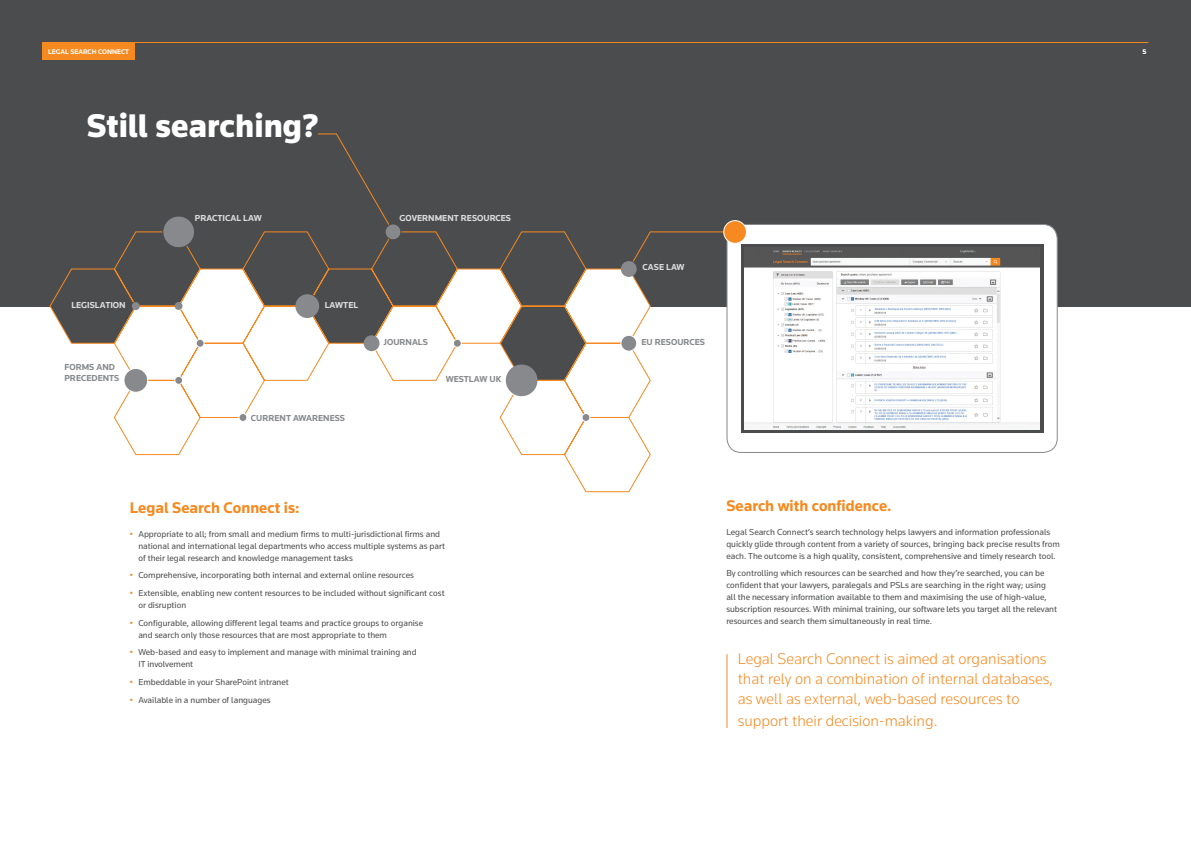
<style>
.page{position:relative;width:1191px;height:842px;background:#fff}
.page>*{position:absolute;margin:0;border:0;box-sizing:border-box;transform-origin:0 0}
.t1{font:900 34px "Knowledge";color:#fff}
.Sub_head_intro_text{font:300 16px/20px "Knowledge";color:#f6891f}
.Heading_One{font:700 16px "Knowledge";color:#f6891f}
.Body_text{font:9px/12px "Knowledge";color:#4b4c4d}
.Body_text-2{font:700 9px/11px "Knowledge";color:#87898c}
.Body_text-3{font:700 9px "Knowledge";color:#dcdddf}
.Body_text-4{font:700 7px "Knowledge";color:#fff}
.Body_text-5{font:900 7px "Knowledge";color:#fff}
.s1{color:#f6891f}
</style>
<div class="page">
<div style="left:0;top:0;width:1191px;height:306px;background:#4b4c4d"></div>
<hr style="left:43px;top:42px;width:1105px;height:1px;background:#f6891f">
<div style="left:43px;top:43px;width:92px;height:17px;background:#f6891f"></div>
<hr style="left:726px;top:654px;width:1px;height:74px;background:#f6891f">
<div style="left:727px;top:224px;width:330px;height:228px;background:#fff;border-radius:14px"></div>
<div style="left:726px;top:224px;width:331px;height:229px;border:1px solid #87898c;border-radius:14px"></div>
<svg style="left:741px;top:244px;width:302px;height:189px;fill:#4b4c4d"></svg>
<img style="left:745px;top:247px;width:294px;height:182px">
<svg style="left:49px;top:231px;width:686px;height:261px"></svg>
<svg style="left:318px;top:133px;width:71px;height:100px"></svg>
<div style="left:124px;top:368px;width:24px;height:24px;background:#87898c;border-radius:50%"></div>
<div style="left:123px;top:368px;width:25px;height:25px;border:1px solid #fff;border-radius:50%"></div>
<div style="left:175px;top:376px;width:8px;height:8px;background:#87898c;border-radius:50%"></div>
<div style="left:174px;top:376px;width:9px;height:9px;border:1px solid #fff;border-radius:50%"></div>
<div style="left:239px;top:413px;width:8px;height:8px;background:#87898c;border-radius:50%"></div>
<div style="left:239px;top:413px;width:8px;height:9px;border:1px solid #fff;border-radius:50%"></div>
<div style="left:163px;top:216px;width:31px;height:32px;background:#87898c;border-radius:50%"></div>
<div style="left:162px;top:216px;width:33px;height:32px;border:1px solid #4b4c4d;border-radius:50%"></div>
<div style="left:196px;top:339px;width:8px;height:8px;background:#87898c;border-radius:50%"></div>
<div style="left:196px;top:339px;width:8px;height:9px;border:1px solid #fff;border-radius:50%"></div>
<svg style="left:307px;top:269px;width:86px;height:74px"></svg>
<div style="left:295px;top:294px;width:24px;height:24px;background:#87898c;border-radius:50%"></div>
<div style="left:385px;top:224px;width:16px;height:16px;background:#87898c;border-radius:50%"></div>
<div style="left:384px;top:223px;width:17px;height:17px;border:1px solid #4b4c4d;border-radius:50%"></div>
<div style="left:621px;top:335px;width:15px;height:16px;background:#87898c;border-radius:50%"></div>
<div style="left:620px;top:335px;width:17px;height:16px;border:1px solid #fff;border-radius:50%"></div>
<div style="left:453px;top:339px;width:8px;height:8px;background:#87898c;border-radius:50%"></div>
<div style="left:453px;top:339px;width:9px;height:9px;border:1px solid #fff;border-radius:50%"></div>
<div style="left:582px;top:413px;width:8px;height:8px;background:#87898c;border-radius:50%"></div>
<div style="left:581px;top:413px;width:9px;height:9px;border:1px solid #fff;border-radius:50%"></div>
<div style="left:506px;top:364px;width:31px;height:32px;background:#87898c;border-radius:50%"></div>
<div style="left:621px;top:261px;width:15px;height:16px;background:#87898c;border-radius:50%"></div>
<div style="left:364px;top:335px;width:15px;height:16px;background:#87898c;border-radius:50%"></div>
<svg style="left:174px;top:269px;width:90px;height:74px"></svg>
<svg style="left:50px;top:269px;width:86px;height:74px"></svg>
<div style="left:132px;top:302px;width:8px;height:8px;background:#87898c;border-radius:50%"></div>
<div style="left:723px;top:221px;width:23px;height:22px;background:#f6891f;border-radius:50%"></div>
<div style="left:723px;top:220px;width:24px;height:24px;border:1px solid #fff;border-radius:50%"></div>
<p class="Body_text-4" style="left:48px;top:47px;width:82px">LEGAL SEARCH CONNECT</p>
<p class="t1" style="left:87px;top:105px;width:233px">Still searching?</p>
<p class="Body_text-3" style="left:195px;top:213px;width:68px">PRACTICAL LAW</p>
<p class="Body_text-3" style="left:399px;top:213px;width:113px">GOVERNMENT RESOURCES</p>
<p class="Body_text-3" style="left:71px;top:299px;width:56px">LEGISLATION</p>
<p class="Body_text-3" style="left:325px;top:299px;width:35px">LAWTEL</p>
<p class="Body_text-2" style="left:64px;top:362px;width:56px">FORMS AND<br>PRECEDENTS</p>
<p class="Body_text-2" style="left:251px;top:412px;width:96px">CURRENT AWARENESS</p>
<p class="Body_text-2" style="left:383px;top:336px;width:46px">JOURNALS</p>
<p class="Body_text-2" style="left:446px;top:373px;width:57px">WESTLAW UK</p>
<p class="Heading_One" style="left:130px;top:498px;width:171px">Legal Search Connect is:</p>
<p class="Body_text" style="left:138px;top:527px;width:308px;text-indent:-9px"><span class="s1">•</span> Appropriate to all; from small and medium firms to multi-jurisdictional firms and national and international legal departments who access multiple systems as part of their legal research and knowledge management tasks</p>
<p class="Body_text" style="left:130px;top:569px;width:285px"><span class="s1">•</span> Comprehensive, incorporating both internal and external online resources</p>
<p class="Body_text" style="left:138px;top:587px;width:308px;text-indent:-9px"><span class="s1">•</span> Extensible, enabling new content resources to be included without significant cost or disruption</p>
<p class="Body_text" style="left:138px;top:616px;width:286px;text-indent:-9px"><span class="s1">•</span> Configurable, allowing different legal teams and practice groups to organise and search only those resources that are most appropriate to them</p>
<p class="Body_text" style="left:138px;top:646px;width:280px;text-indent:-9px"><span class="s1">•</span> Web-based and easy to implement and manage with minimal training and<br>IT involvement</p>
<p class="Body_text" style="left:130px;top:676px;width:160px"><span class="s1">•</span> Embeddable in your SharePoint intranet</p>
<p class="Body_text" style="left:130px;top:693px;width:142px"><span class="s1">•</span> Available in a number of languages</p>
<p class="Body_text-5" style="left:1142px;top:47px;width:6px">5</p>
<p class="Body_text-3" style="left:642px;top:262px;width:44px">CASE LAW</p>
<p class="Body_text-2" style="left:641px;top:336px;width:65px">EU RESOURCES</p>
<p class="Heading_One" style="left:726px;top:496px;width:167px">Search with confidence.</p>
<p class="Body_text" style="left:726px;top:525px;width:335px">Legal Search Connect’s search technology helps lawyers and information professionals quickly glide through content from a variety of sources, bringing back precise results from each. The outcome is a high quality, consistent, comprehensive and timely research tool.</p>
<p class="Body_text" style="left:726px;top:567px;width:332px">By controlling which resources can be searched and how they’re searched, you can be confident that your lawyers, paralegals and PSLs are searching in the right way; using all the necessary information available to them and maximising the use of high-value, subscription resources. With minimal training, our software lets you target all the relevant resources and search them simultaneously in real time.</p>
<p class="Sub_head_intro_text" style="left:738px;top:649px;width:316px">Legal Search Connect is aimed at organisations that rely on a combination of internal databases, as well as external, web-based resources to</p>
<p class="Sub_head_intro_text" style="left:738px;top:711px;width:201px">support their decision-making.</p>
</div>
